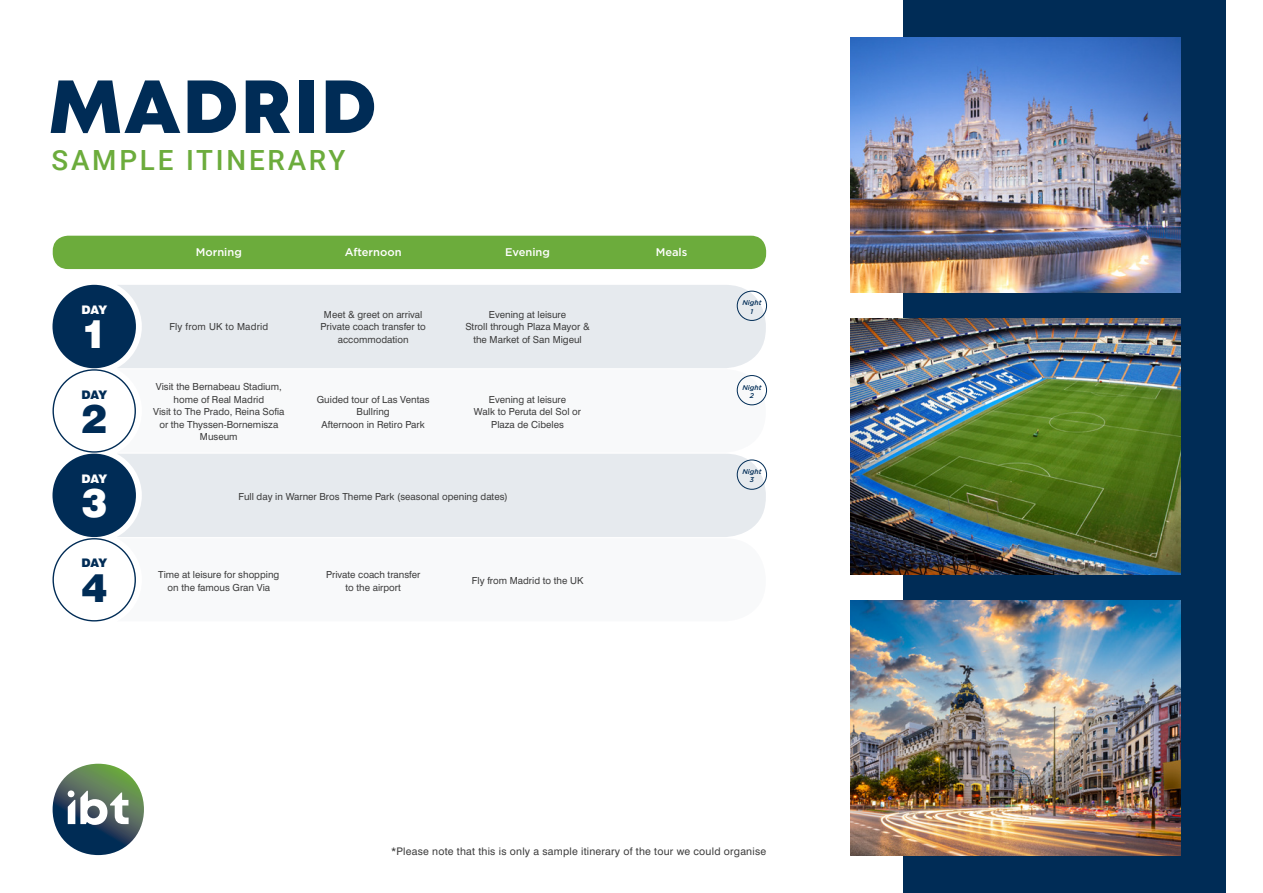
<style>
.page{position:relative;width:1263px;height:893px;background:#fff}
.page>*{position:absolute;margin:0;border:0;box-sizing:border-box;transform-origin:0 0}
.t1{font:75px "Mont Heavy DEMO";letter-spacing:.03em;color:#002c56}
.t2{font:900 39.45px "Swiss 721 BT";color:#fff}
.t3{font:900 39.45px "Swiss 721 BT";color:#002c56}
.t4{font:500 27.75px "Roboto";letter-spacing:.1em;color:#6cac3c}
.t5{font:900 11.85px "Swiss 721 BT";letter-spacing:-.035em;color:#fff}
.t6{font:900 11.85px "Swiss 721 BT";letter-spacing:-.035em;color:#002c56}
.t7{font:500 11.1px "Gotham";color:#fff}
.t8{font:10.5px "Swiss 721 BT";letter-spacing:.02em;color:#3d3d3d}
.t9{font:9.75px/12.5px "Swiss 721 BT";color:#3d3d3d;text-align:center}
.t10{font:9.75px "Swiss 721 BT";letter-spacing:.02em;color:#3d3d3d}
.t11{font:italic 500 6.9px/8.2px "Gotham";color:#002c56;text-align:center}
</style>
<div class="page">
<div style="left:903px;top:0;width:322px;height:893px;background:#002c56"></div>
<div style="left:117px;top:285px;width:649px;height:83px;background:#e6eaee"></div>
<div style="left:53px;top:236px;width:713px;height:33px;background:#6cac3c;border-radius:15px"></div>
<div style="left:53px;top:285px;width:83px;height:83px;background:#002c56;border-radius:50%"></div>
<svg style="left:116px;top:375px;width:650px;height:72px"></svg>
<div style="left:117px;top:454px;width:649px;height:83px;background:#e6eaee"></div>
<div style="left:53px;top:454px;width:83px;height:83px;background:#002c56;border-radius:50%"></div>
<div style="left:53px;top:538px;width:83px;height:83px;border:1px solid #002c56;border-radius:50%"></div>
<div style="left:737px;top:291px;width:30px;height:30px;border:1px solid #002c56;border-radius:50%"></div>
<div style="left:737px;top:375px;width:30px;height:30px;border:1px solid #002c56;border-radius:50%"></div>
<div style="left:737px;top:460px;width:30px;height:30px;border:1px solid #002c56;border-radius:50%"></div>
<svg style="left:53px;top:764px;width:91px;height:91px;background:#385b56"></svg>
<svg style="left:68px;top:791px;width:61px;height:34px"></svg>
<img style="left:851px;top:319px;width:330px;height:255px">
<img style="left:851px;top:600px;width:330px;height:255px">
<img style="left:851px;top:38px;width:330px;height:254px">
<h1 class="t1" style="left:49px;top:64px;width:329px">MADRID</h1>
<h3 class="t4" style="left:51px;top:140px;width:295px">SAMPLE ITINERARY</h3>
<p class="t5" style="left:81px;top:303px;width:27px">DAY</p>
<h2 class="t2" style="left:81px;top:310px;width:27px">1</h2>
<p class="t6" style="left:81px;top:387px;width:27px">DAY</p>
<h2 class="t3" style="left:81px;top:395px;width:27px">2</h2>
<p class="t5" style="left:81px;top:472px;width:27px">DAY</p>
<h2 class="t2" style="left:81px;top:479px;width:27px">3</h2>
<p class="t6" style="left:81px;top:556px;width:27px">DAY</p>
<h2 class="t3" style="left:81px;top:563px;width:27px">4</h2>
<p class="t7" style="left:196px;top:246px;width:47px">Morning</p>
<p class="t7" style="left:345px;top:246px;width:58px">Afternoon</p>
<p class="t7" style="left:505px;top:246px;width:46px">Evening</p>
<p class="t7" style="left:656px;top:246px;width:33px">Meals</p>
<p class="t10" style="left:169px;top:321px;width:100px">Fly from UK to Madrid</p>
<p class="t9" style="left:153px;top:380px;width:133px">Visit the Bernabeau Stadium, home of Real Madrid<br>Visit to The Prado, Reina Sofia or the Thyssen-Bornemisza<br>Museum</p>
<p class="t9" style="left:320px;top:308px;width:107px">Meet &amp; greet on arrival<br>Private coach transfer to accommodation</p>
<p class="t9" style="left:465px;top:308px;width:126px">Evening at leisure<br>Stroll through Plaza Mayor &amp; the Market of San Migeul</p>
<p class="t9" style="left:317px;top:393px;width:114px">Guided tour of Las Ventas<br>Bullring<br>Afternoon in Retiro Park</p>
<p class="t9" style="left:474px;top:393px;width:109px">Evening at leisure<br>Walk to Peruta del Sol or<br>Plaza de Cibeles</p>
<p class="t9" style="left:239px;top:490px;width:271px">Full day in Warner Bros Theme Park (seasonal opening dates)</p>
<p class="t9" style="left:158px;top:568px;width:123px">Time at leisure for shopping on the famous Gran Via</p>
<p class="t9" style="left:326px;top:568px;width:96px">Private coach transfer to the airport</p>
<p class="t9" style="left:472px;top:574px;width:113px">Fly from Madrid to the UK</p>
<p class="t11" style="left:742px;top:299px;width:21px">Night<br>1</p>
<p class="t11" style="left:742px;top:383px;width:21px">Night<br>2</p>
<p class="t11" style="left:742px;top:467px;width:21px">Night<br>3</p>
<p class="t8" style="left:391px;top:845px;width:377px">*Please note that this is only a sample itinerary of the tour we could organise</p>
</div>
